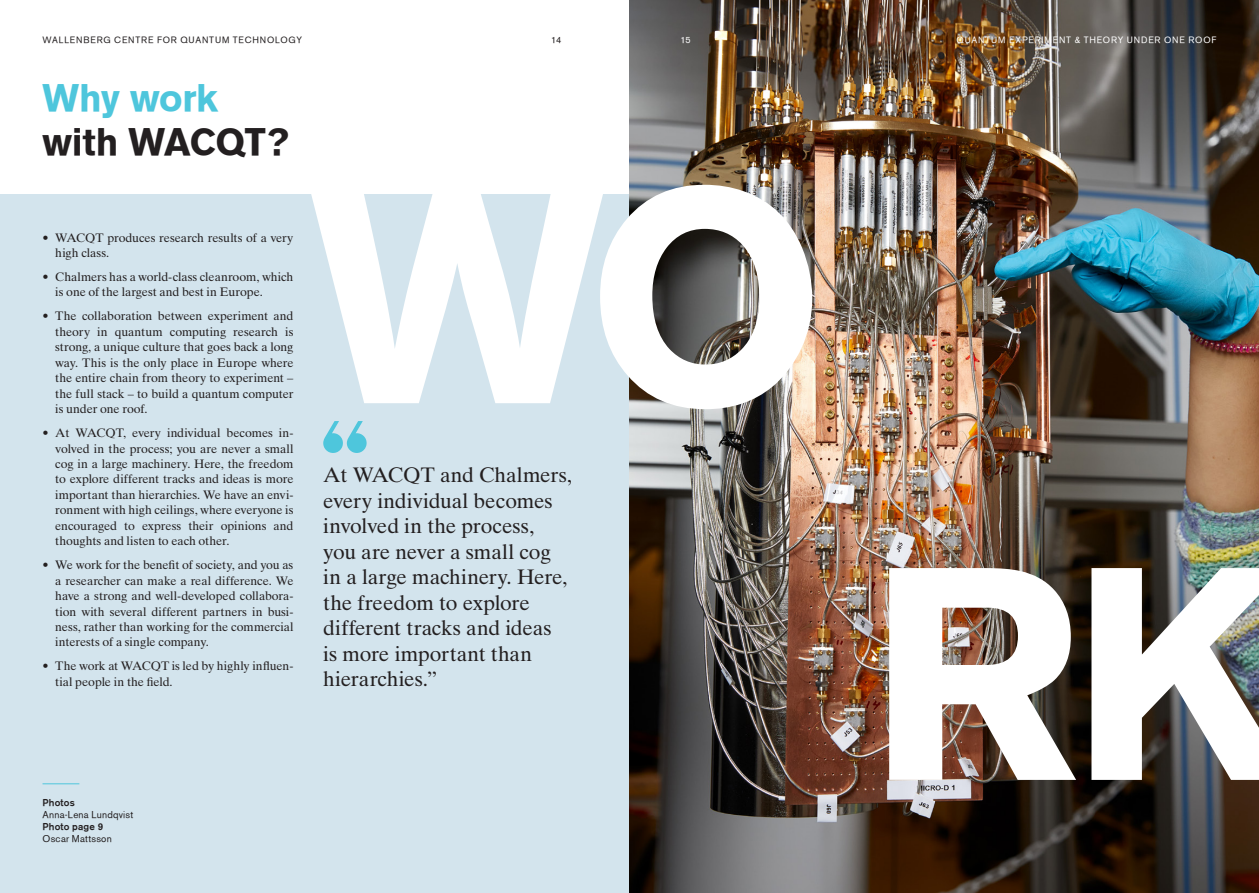
<style>
.page{position:relative;width:1259px;height:893px;background:#fff}
.page>*{position:absolute;margin:0;border:0;box-sizing:border-box;transform-origin:0 0}
.Rubrik_1{font:300px "Akzidenz Grotesk BE Bold";color:#fff}
.Rubrik_1-2{font:37.5px "Akzidenz Grotesk BE Bold";letter-spacing:-.01em;color:#231f20}
.Rubrik_1-3{font:37.5px "Akzidenz Grotesk BE Bold";letter-spacing:-.01em;color:#4ec6dc}
.t1{font:21px/25.5px "Times Ten LT Std";letter-spacing:-.01em;color:#231f20}
.Brödtext{font:12.3px/15.5px "Times Ten LT Std";letter-spacing:-.005em;color:#231f20}
.Brödtext-2{font:9.75px "Akzidenz Grotesk BE";letter-spacing:.025em;color:#231f20}
.Brödtext-3{font:9.75px "Akzidenz Grotesk BE Md";letter-spacing:.02em;color:#231f20}
.t2{font:9px "Akzidenz Grotesk BE";letter-spacing:.095em;color:#231f20}
.t3{font:9px "Akzidenz Grotesk BE";letter-spacing:.095em;color:#fff}
</style>
<div class="page">
<div style="left:0;top:195px;width:629px;height:698px;background:#d3e4ed"></div>
<img style="left:629px;top:0;width:630px;height:893px">
<svg style="left:323px;top:421px;width:43px;height:32px"></svg>
<hr style="left:43px;top:783px;width:36px;height:1px;background:#4ec6dc">
<p class="t2" style="left:43px;top:34px;width:261px">WALLENBERG CENTRE FOR QUANTUM TECHNOLOGY</p>
<p class="t2" style="left:551px;top:34px;width:12px">14</p>
<p class="t3" style="left:680px;top:34px;width:12px">15</p>
<p class="t3" style="left:956px;top:34px;width:261px">QUANTUM EXPERIMENT &amp; THEORY UNDER ONE ROOF</p>
<h1 class="Rubrik_1-3" style="left:43px;top:77px;width:177px">Why work</h1>
<h1 class="Rubrik_1-2" style="left:43px;top:120px;width:248px">with WACQT?</h1>
<p class="Brödtext" style="left:55px;top:230px;width:240px;text-indent:-13px">• WACQT produces research results of a very high class.</p>
<p class="Brödtext" style="left:55px;top:269px;width:240px;text-indent:-13px">• Chalmers has a world-class cleanroom, which is one of the largest and best in Europe.</p>
<p class="Brödtext" style="left:55px;top:308px;width:240px;text-align:justify;text-indent:-13px">• The collaboration between experiment and theory in quantum computing research is strong, a unique culture that goes back a long way. This is the only place in Europe where the entire chain from theory to experiment – the full stack – to build a quantum computer is under one roof.</p>
<p class="Brödtext" style="left:55px;top:425px;width:240px;text-align:justify;text-indent:-13px">• At WACQT, every individual becomes in&shy;volved in the process; you are never a small cog in a large machinery. Here, the freedom to explore different tracks and ideas is more important than hierarchies. We have an envi&shy;ronment with high ceilings, where everyone is encouraged to express their opinions and thoughts and listen to each other.</p>
<p class="Brödtext" style="left:55px;top:557px;width:240px;text-align:justify;text-indent:-13px">• We work for the benefit of society, and you as a researcher can make a real difference. We have a strong and well-developed collabora&shy;tion with several different partners in busi&shy;ness, rather than working for the commercial interests of a single company.</p>
<p class="Brödtext" style="left:55px;top:658px;width:240px;text-indent:-13px">• The work at WACQT is led by highly influen&shy;tial people in the field.</p>
<h1 class="Rubrik_1" style="left:310px;top:125px;width:516px">WO</h1>
<p class="t1" style="left:323px;top:462px;width:250px">At WACQT and Chalmers, every individual becomes involved in the process, you are never a small cog in a large machinery. Here, the freedom to explore different tracks and ideas<br>is more important than hierarchies.”</p>
<p class="Brödtext-3" style="left:43px;top:797px;width:34px">Photos</p>
<p class="Brödtext-2" style="left:43px;top:809px;width:92px">Anna-Lena Lundqvist</p>
<p class="Brödtext-3" style="left:43px;top:821px;width:62px">Photo page 9</p>
<p class="Brödtext-2" style="left:43px;top:833px;width:71px">Oscar Mattsson</p>
<h1 class="Rubrik_1" style="left:869px;top:502px;width:416px">RK</h1>
</div>
